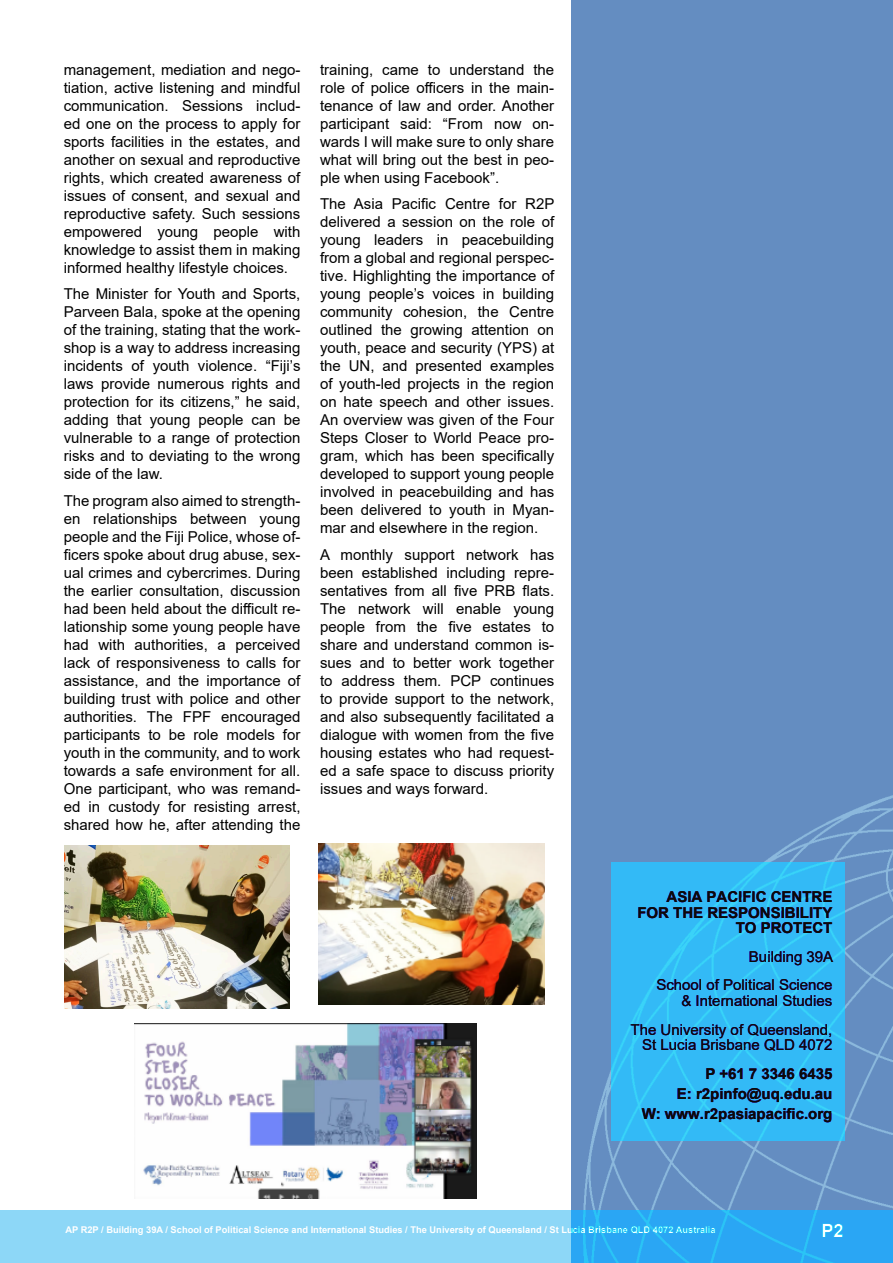
<style>
.page{position:relative;width:893px;height:1263px;background:#fff}
.page>*{position:absolute;margin:0;border:0;box-sizing:border-box;transform-origin:0 0}
.t1{font:700 18.3px "Arial";color:#fff}
.Introduction{font:15px/18px "Arial";color:#000;text-align:justify}
.t2{font:15px/15.8px "Arial";color:#231f20;text-align:right}
.t3{font:700 15px/15.8px "Arial";color:#231f20;text-align:right}
.t4{font:700 9.3px "Arial";color:#fff}
</style>
<div class="page">
<div style="left:0;top:1210px;width:893px;height:53px;background:#8dd7f7"></div>
<div style="left:571px;top:0;width:322px;height:1263px;background:#648dc1"></div>
<img style="left:584px;top:795px;width:309px;height:468px">
<img style="left:64px;top:846px;width:225px;height:162px">
<img style="left:318px;top:843px;width:227px;height:161px">
<img style="left:135px;top:1023px;width:342px;height:176px">
<p class="Introduction" style="left:64px;top:60px;width:238px">management, mediation and nego&shy;tiation, active listening and mindful communication. Sessions includ&shy;ed one on the process to apply for sports facilities in the estates, and another on sexual and reproductive rights, which created awareness of issues of consent, and sexual and reproductive safety. Such sessions empowered young people with knowledge to assist them in making informed healthy lifestyle choices.</p>
<p class="Introduction" style="left:64px;top:285px;width:238px">The Minister for Youth and Sports, Parveen Bala, spoke at the opening of the training, stating that the work&shy;shop is a way to address increasing incidents of youth violence. “Fiji’s laws provide numerous rights and protection for its citizens,” he said, adding that young people can be vulnerable to a range of protection risks and to deviating to the wrong side of the law.</p>
<p class="Introduction" style="left:64px;top:491px;width:238px">The program also aimed to strength&shy;en relationships between young people and the Fiji Police, whose of&shy;ficers spoke about drug abuse, sex&shy;ual crimes and cybercrimes. During the earlier consultation, discussion had been held about the difficult re&shy;lationship some young people have had with authorities, a perceived lack of responsiveness to calls for assistance, and the importance of building trust with police and other authorities. The FPF encouraged participants to be role models for youth in the community, and to work towards a safe environment for all.<br>One participant, who was remand&shy;ed in custody for resisting arrest, shared how he, after attending the</p>
<p class="Introduction" style="left:320px;top:60px;width:236px">training, came to understand the role of police officers in the main&shy;tenance of law and order. Another participant said: “From now on&shy;wards I will make sure to only share what will bring out the best in peo&shy;ple when using Facebook”.</p>
<p class="Introduction" style="left:320px;top:195px;width:236px">The Asia Pacific Centre for R2P delivered a session on the role of young leaders in peacebuilding from a global and regional perspec&shy;tive. Highlighting the importance of young people’s voices in building community cohesion, the Centre outlined the growing attention on youth, peace and security (YPS) at the UN, and presented examples of youth-led projects in the region on hate speech and other issues.<br>An overview was given of the Four Steps Closer to World Peace pro&shy;gram, which has been specifically developed to support young people involved in peacebuilding and has been delivered to youth in Myan&shy;mar and elsewhere in the region.</p>
<p class="Introduction" style="left:320px;top:545px;width:236px">A monthly support network has been established including repre&shy;sentatives from all five PRB flats.<br>The network will enable young people from the five estates to share and understand common is&shy;sues and to better work together to address them. PCP continues to provide support to the network, and also subsequently facilitated a dialogue with women from the five housing estates who had request&shy;ed a safe space to discuss priority issues and ways forward.</p>
<p class="t3" style="left:637px;top:889px;width:197px">ASIA PACIFIC CENTRE<br>FOR THE RESPONSIBILITY<br>TO PROTECT</p>
<p class="t2" style="left:749px;top:948px;width:86px">Building 39A</p>
<p class="t2" style="left:656px;top:977px;width:177px">School of Political Science &amp; International Studies</p>
<p class="t2" style="left:631px;top:1021px;width:203px">The University of Queensland,<br>St Lucia Brisbane QLD 4072</p>
<p class="t3" style="left:705px;top:1066px;width:128px">P +61 7 3346 6435</p>
<p class="t3" style="left:677px;top:1086px;width:157px">E: r2pinfo@uq.edu.au</p>
<p class="t3" style="left:642px;top:1106px;width:192px">W: www.r2pasiapacific.org</p>
<p class="t4" style="left:65px;top:1223px;width:652px">AP R2P / Building 39A / School of Political Science and International Studies / The University of Queensland / St Lucia Brisbane QLD 4072 Australia</p>
<p class="t1" style="left:821px;top:1218px;width:24px">P2</p>
</div>
